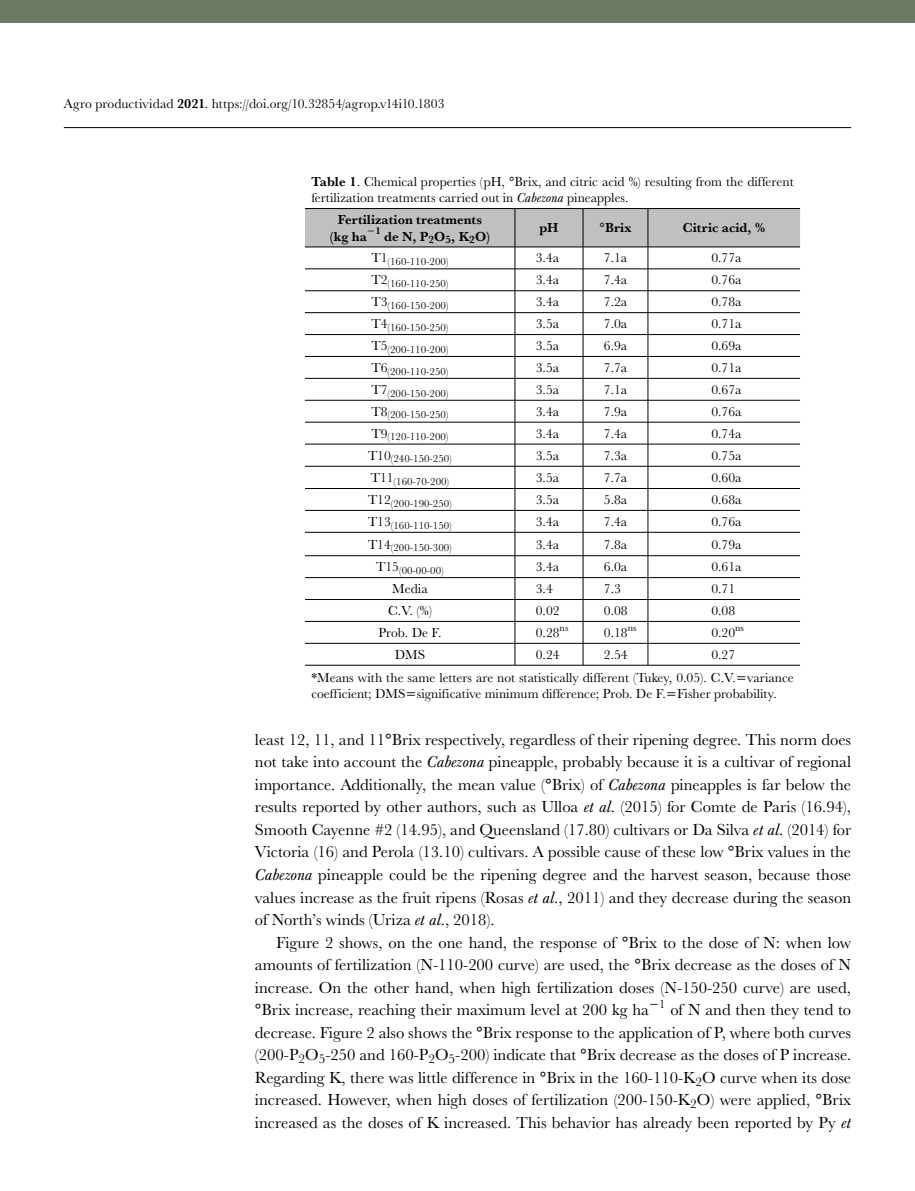
<style>
.page{position:relative;width:915px;height:1191px;background:#fff}
.page>*{position:absolute;margin:0;border:0;box-sizing:border-box;transform-origin:0 0}
.t1{font:16.5px/22.5px "Baskerville URW";color:#000;text-align:justify}
.t2{font:13.5px/16.5px "Baskerville URW";color:#000}
.t3{font:700 13.5px/16.5px "Baskerville URW";color:#000;text-align:center}
.t4{font:10.8px "Baskerville URW";color:#000}
.t5{font:10.2px "Baskerville URW";color:#000}
.s1{font-weight:700}
.s2{font-style:italic}
</style>
<div class="page">
<hr style="left:64px;top:127px;width:786px;height:1px;background:#000">
<div style="left:0;top:0;width:914px;height:23px;background:#6c7a63"></div>
<hr style="left:305px;top:665px;width:209px;height:1px;background:#000">
<hr style="left:514px;top:665px;width:69px;height:1px;background:#000">
<hr style="left:583px;top:665px;width:64px;height:1px;background:#000">
<hr style="left:647px;top:665px;width:152px;height:1px;background:#000">
<svg style="left:305px;top:208px;width:494px;height:457px"></svg>
<p class="t2" style="left:64px;top:95px;width:382px">Agro productividad <span class="s1">2021</span>. https://doi.org/10.32854/agrop.v14i10.1803</p>
<p class="t2" style="left:311px;top:172px;width:483px"><span class="s1">Table 1</span>. Chemical properties (pH, °Brix, and citric acid %) resulting from the different fertilization treatments carried out in <span class="s2">Cabezona</span> pineapples.</p>
<p class="t3" style="left:329px;top:211px;width:162px">Fertilization treatments (kg ha <sup>1</sup> de N, P<sub>2</sub>O<sub>5</sub>, K<sub>2</sub>O)</p>
<p class="t3" style="left:539px;top:219px;width:21px">pH</p>
<p class="t3" style="left:599px;top:219px;width:33px">°Brix</p>
<p class="t3" style="left:682px;top:219px;width:84px">Citric acid, %</p>
<p class="t4" style="left:371px;top:254px;width:78px"><sup>T1</sup>(160-110-200)</p>
<p class="t2" style="left:535px;top:249px;width:25px">3.4a</p>
<p class="t2" style="left:603px;top:249px;width:25px">7.1a</p>
<p class="t2" style="left:711px;top:249px;width:32px">0.77a</p>
<p class="t4" style="left:371px;top:276px;width:78px"><sup>T2</sup>(160-110-250)</p>
<p class="t2" style="left:535px;top:271px;width:25px">3.4a</p>
<p class="t2" style="left:603px;top:271px;width:25px">7.4a</p>
<p class="t2" style="left:711px;top:271px;width:32px">0.76a</p>
<p class="t4" style="left:371px;top:298px;width:78px"><sup>T3</sup>(160-150-200)</p>
<p class="t2" style="left:535px;top:293px;width:25px">3.4a</p>
<p class="t2" style="left:603px;top:293px;width:25px">7.2a</p>
<p class="t2" style="left:711px;top:293px;width:32px">0.78a</p>
<p class="t4" style="left:371px;top:320px;width:78px"><sup>T4</sup>(160-150-250)</p>
<p class="t2" style="left:535px;top:315px;width:25px">3.5a</p>
<p class="t2" style="left:603px;top:315px;width:25px">7.0a</p>
<p class="t2" style="left:711px;top:315px;width:32px">0.71a</p>
<p class="t4" style="left:371px;top:342px;width:78px"><sup>T5</sup>(200-110-200)</p>
<p class="t2" style="left:535px;top:337px;width:25px">3.5a</p>
<p class="t2" style="left:603px;top:337px;width:25px">6.9a</p>
<p class="t2" style="left:711px;top:337px;width:32px">0.69a</p>
<p class="t4" style="left:371px;top:364px;width:78px"><sup>T6</sup>(200-110-250)</p>
<p class="t2" style="left:535px;top:359px;width:25px">3.5a</p>
<p class="t2" style="left:603px;top:359px;width:25px">7.7a</p>
<p class="t2" style="left:711px;top:359px;width:32px">0.71a</p>
<p class="t4" style="left:371px;top:386px;width:78px"><sup>T7</sup>(200-150-200)</p>
<p class="t2" style="left:535px;top:381px;width:25px">3.5a</p>
<p class="t2" style="left:603px;top:381px;width:25px">7.1a</p>
<p class="t2" style="left:711px;top:381px;width:32px">0.67a</p>
<p class="t4" style="left:371px;top:407px;width:78px"><sup>T8</sup>(200-150-250)</p>
<p class="t2" style="left:535px;top:403px;width:25px">3.4a</p>
<p class="t2" style="left:603px;top:403px;width:25px">7.9a</p>
<p class="t2" style="left:711px;top:403px;width:32px">0.76a</p>
<p class="t4" style="left:371px;top:429px;width:78px"><sup>T9</sup>(120-110-200)</p>
<p class="t2" style="left:535px;top:424px;width:25px">3.4a</p>
<p class="t2" style="left:603px;top:424px;width:25px">7.4a</p>
<p class="t2" style="left:711px;top:424px;width:32px">0.74a</p>
<p class="t4" style="left:368px;top:451px;width:85px"><sup>T10</sup>(240-150-250)</p>
<p class="t2" style="left:535px;top:446px;width:25px">3.5a</p>
<p class="t2" style="left:603px;top:446px;width:25px">7.3a</p>
<p class="t2" style="left:711px;top:446px;width:32px">0.75a</p>
<p class="t4" style="left:370px;top:474px;width:80px"><sup>T11</sup>(160-70-200)</p>
<p class="t2" style="left:535px;top:469px;width:25px">3.5a</p>
<p class="t2" style="left:603px;top:469px;width:25px">7.7a</p>
<p class="t2" style="left:711px;top:469px;width:32px">0.60a</p>
<p class="t4" style="left:368px;top:496px;width:85px"><sup>T12</sup>(200-190-250)</p>
<p class="t2" style="left:535px;top:491px;width:25px">3.5a</p>
<p class="t2" style="left:603px;top:491px;width:25px">5.8a</p>
<p class="t2" style="left:711px;top:491px;width:32px">0.68a</p>
<p class="t4" style="left:368px;top:518px;width:85px"><sup>T13</sup>(160-110-150)</p>
<p class="t2" style="left:535px;top:513px;width:25px">3.4a</p>
<p class="t2" style="left:603px;top:513px;width:25px">7.4a</p>
<p class="t2" style="left:711px;top:513px;width:32px">0.76a</p>
<p class="t4" style="left:368px;top:540px;width:85px"><sup>T14</sup>(200-150-300)</p>
<p class="t2" style="left:535px;top:535px;width:25px">3.4a</p>
<p class="t2" style="left:603px;top:535px;width:25px">7.8a</p>
<p class="t2" style="left:711px;top:535px;width:32px">0.79a</p>
<p class="t4" style="left:376px;top:563px;width:69px"><sup>T15</sup>(00-00-00)</p>
<p class="t2" style="left:535px;top:558px;width:25px">3.4a</p>
<p class="t2" style="left:603px;top:558px;width:25px">6.0a</p>
<p class="t2" style="left:711px;top:558px;width:32px">0.61a</p>
<p class="t2" style="left:392px;top:580px;width:37px">Media</p>
<p class="t2" style="left:535px;top:580px;width:18px">3.4</p>
<p class="t2" style="left:603px;top:580px;width:18px">7.3</p>
<p class="t2" style="left:711px;top:580px;width:25px">0.71</p>
<p class="t2" style="left:388px;top:602px;width:45px">C.V. (%)</p>
<p class="t2" style="left:535px;top:602px;width:25px">0.02</p>
<p class="t2" style="left:603px;top:602px;width:25px">0.08</p>
<p class="t2" style="left:711px;top:602px;width:25px">0.08</p>
<p class="t2" style="left:378px;top:624px;width:64px">Prob. De F.</p>
<p class="t2" style="left:535px;top:624px;width:25px">0.28</p>
<p class="t5" style="left:559px;top:620px;width:10px">ns</p>
<p class="t2" style="left:603px;top:624px;width:25px">0.18</p>
<p class="t5" style="left:627px;top:620px;width:10px">ns</p>
<p class="t2" style="left:711px;top:624px;width:25px">0.20</p>
<p class="t5" style="left:735px;top:620px;width:10px">ns</p>
<p class="t2" style="left:394px;top:645px;width:32px">DMS</p>
<p class="t2" style="left:535px;top:645px;width:25px">0.24</p>
<p class="t2" style="left:603px;top:645px;width:25px">2.54</p>
<p class="t2" style="left:311px;top:642px;width:483px;line-height:23px;text-indent:400px">0.27<br>*Means with the same letters are not statistically different (Tukey, 0.05). C.V. variance</p>
<p class="t2" style="left:311px;top:685px;width:466px">coefficient; DMS significative minimum difference; Prob. De F. Fisher probability.</p>
<p class="t1" style="left:255px;top:727px;width:597px">least 12, 11, and 11°Brix respectively, regardless of their ripening degree. This norm does not take into account the <span class="s2">Cabezona</span> pineapple, probably because it is a cultivar of regional importance. Additionally, the mean value (°Brix) of <span class="s2">Cabezona</span> pineapples is far below the results reported by other authors, such as Ulloa <span class="s2">et al</span>. (2015) for Comte de Paris (16.94), Smooth Cayenne #2 (14.95), and Queensland (17.80) cultivars or Da Silva <span class="s2">et al</span>. (2014) for Victoria (16) and Perola (13.10) cultivars. A possible cause of these low °Brix values in the <span class="s2">Cabezona</span> pineapple could be the ripening degree and the harvest season, because those values increase as the fruit ripens (Rosas <span class="s2">et al</span>., 2011) and they decrease during the season of North’s winds (Uriza <span class="s2">et al</span>., 2018).</p>
<p class="t1" style="left:255px;top:930px;width:597px;text-indent:21px">Figure 2 shows, on the one hand, the response of °Brix to the dose of N: when low amounts of fertilization (N-110-200 curve) are used, the °Brix decrease as the doses of N increase. On the other hand, when high fertilization doses (N-150-250 curve) are used, °Brix increase, reaching their maximum level at 200 kg ha</p>
<p class="t1" style="left:255px;top:997px;width:597px;text-indent:404px"><sup>1</sup> of N and then they tend to decrease. Figure 2 also shows the °Brix response to the application of P, where both curves (200-P<sub>2</sub>O<sub>5</sub>-250 and 160-P<sub>2</sub>O<sub>5</sub>-200) indicate that °Brix decrease as the doses of P increase.<br>Regarding K, there was little difference in °Brix in the 160-110-K<sub>2</sub>O curve when its dose increased. However, when high doses of fertilization (200-150-K<sub>2</sub>O) were applied, °Brix increased as the doses of K increased. This behavior has already been reported by Py <span class="s2">et</span></p>
</div>
